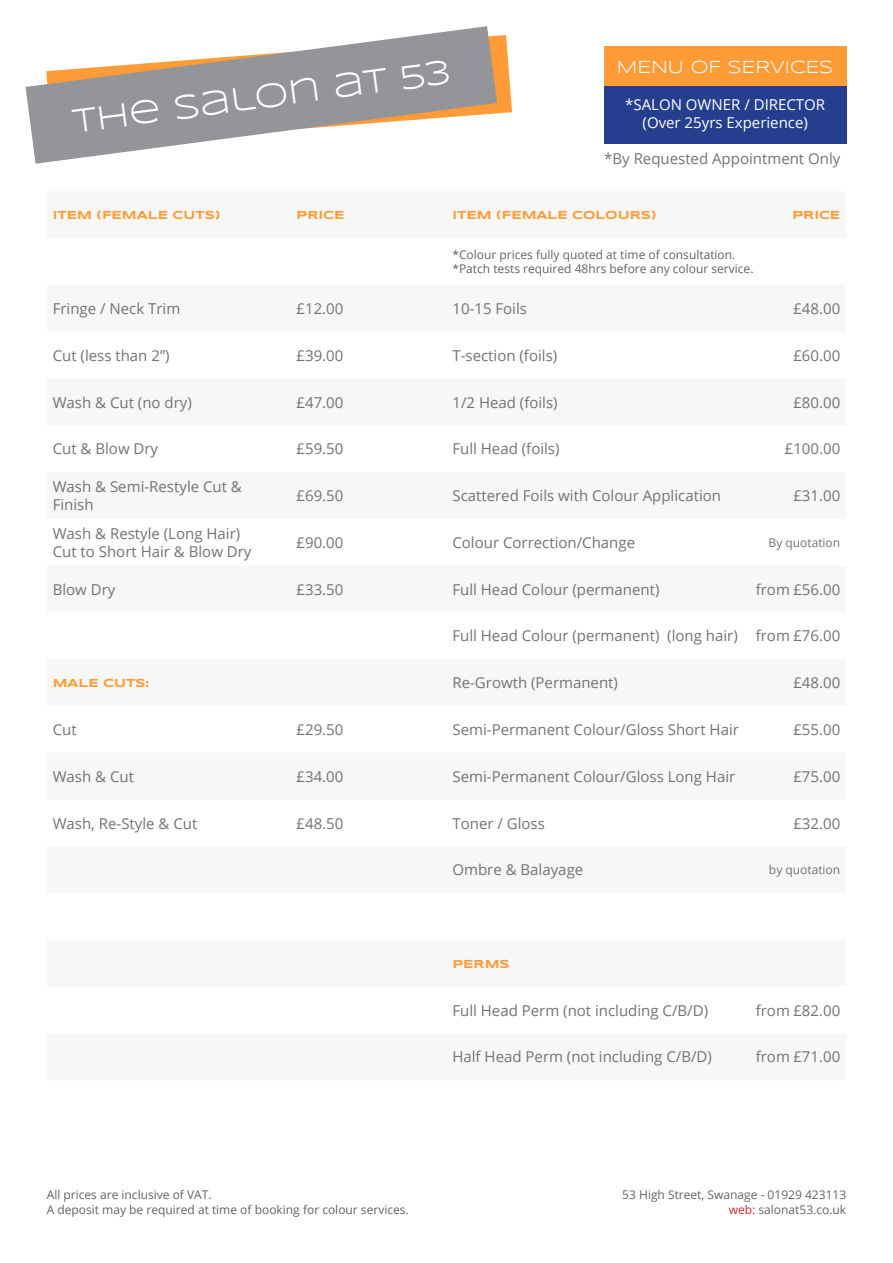
<style>
.page{position:relative;width:893px;height:1263px;background:#fff}
.page>*{position:absolute;margin:0;border:0;box-sizing:border-box;transform-origin:0 0}
.t1{font:34.5px "Syncopate";color:#fff}
.t2{font:18px "Syncopate";color:#fff}
.t3{font:15px/18px "Open Sans";color:#747272}
.t4{font:15px "Open Sans";color:#fff}
.t5{font:12px/14.4px "Open Sans";color:#646363;text-align:right}
.t6{font:700 12px "Syncopate";color:#ff9c37}
.t7{font:12px "Open Sans";color:#747272}
.s1{color:#d1232a}
</style>
<div class="page">
<svg style="left:497px;top:35px;width:15px;height:79px"></svg>
<svg style="left:26px;top:26px;width:471px;height:138px;fill:#939598"></svg>
<div style="left:604px;top:47px;width:242px;height:39px;background:#ff9c37"></div>
<div style="left:604px;top:86px;width:242px;height:57px;background:#253f8e"></div>
<h1 class="t1" style="left:70px;top:103px;width:383px;rotate:-8deg">The Salon at 53</h1>
<p class="t2" style="left:617px;top:57px;width:218px">MENU OF SERVICES</p>
<p class="t4" style="left:625px;top:95px;width:201px">*SALON OWNER / DIRECTOR</p>
<p class="t4" style="left:642px;top:113px;width:167px">(Over 25yrs Experience)</p>
<p class="t3" style="left:604px;top:149px;width:238px">*By Requested Appointment Only</p>
<p class="t6" style="left:53px;top:208px;width:169px">ITEM (FEMALE CUTS)</p>
<p class="t6" style="left:297px;top:208px;width:49px">PRICE</p>
<p class="t6" style="left:452px;top:208px;width:205px">ITEM (FEMALE COLOURS)</p>
<p class="t6" style="left:792px;top:208px;width:49px">PRICE</p>
<p class="t5" style="left:452px;top:247px;width:284px">*Colour prices fully quoted at time of consultation.</p>
<p class="t5" style="left:452px;top:261px;width:303px">*Patch tests required 48hrs before any colour service.</p>
<p class="t3" style="left:53px;top:299px;width:129px">Fringe / Neck Trim</p>
<p class="t3" style="left:297px;top:299px;width:48px">£12.00</p>
<p class="t3" style="left:452px;top:299px;width:76px">10-15 Foils</p>
<p class="t3" style="left:793px;top:299px;width:48px">£48.00</p>
<p class="t3" style="left:53px;top:346px;width:118px">Cut (less than 2”)</p>
<p class="t3" style="left:297px;top:346px;width:48px">£39.00</p>
<p class="t3" style="left:452px;top:346px;width:106px">T-section (foils)</p>
<p class="t3" style="left:793px;top:346px;width:48px">£60.00</p>
<p class="t3" style="left:53px;top:393px;width:141px">Wash &amp; Cut (no dry)</p>
<p class="t3" style="left:297px;top:393px;width:48px">£47.00</p>
<p class="t3" style="left:452px;top:393px;width:107px">1/2 Head (foils)</p>
<p class="t3" style="left:793px;top:393px;width:48px">£80.00</p>
<p class="t3" style="left:53px;top:439px;width:107px">Cut &amp; Blow Dry</p>
<p class="t3" style="left:297px;top:439px;width:48px">£59.50</p>
<p class="t3" style="left:452px;top:439px;width:109px">Full Head (foils)</p>
<p class="t3" style="left:785px;top:439px;width:57px">£100.00</p>
<p class="t3" style="left:53px;top:477px;width:191px">Wash &amp; Semi-Restyle Cut &amp;<br>Finish</p>
<p class="t3" style="left:297px;top:486px;width:48px">£69.50</p>
<p class="t3" style="left:452px;top:486px;width:270px">Scattered Foils with Colour Application</p>
<p class="t3" style="left:793px;top:486px;width:48px">£31.00</p>
<p class="t3" style="left:53px;top:524px;width:189px">Wash &amp; Restyle (Long Hair)</p>
<p class="t3" style="left:53px;top:542px;width:200px">Cut to Short Hair &amp; Blow Dry</p>
<p class="t3" style="left:297px;top:533px;width:48px">£90.00</p>
<p class="t3" style="left:452px;top:533px;width:184px">Colour Correction/Change</p>
<p class="t7" style="left:768px;top:534px;width:73px">By quotation</p>
<p class="t3" style="left:53px;top:580px;width:64px">Blow Dry</p>
<p class="t3" style="left:297px;top:580px;width:48px">£33.50</p>
<p class="t3" style="left:452px;top:580px;width:209px">Full Head Colour (permanent)</p>
<p class="t3" style="left:756px;top:580px;width:86px">from £56.00</p>
<p class="t3" style="left:452px;top:627px;width:287px">Full Head Colour (permanent) (long hair)</p>
<p class="t3" style="left:756px;top:627px;width:86px">from £76.00</p>
<p class="t6" style="left:53px;top:675px;width:98px">MALE CUTS:</p>
<p class="t3" style="left:452px;top:673px;width:167px">Re-Growth (Permanent)</p>
<p class="t3" style="left:793px;top:673px;width:48px">£48.00</p>
<p class="t3" style="left:53px;top:720px;width:25px">Cut</p>
<p class="t3" style="left:297px;top:720px;width:48px">£29.50</p>
<p class="t3" style="left:452px;top:720px;width:288px">Semi-Permanent Colour/Gloss Short Hair</p>
<p class="t3" style="left:793px;top:720px;width:48px">£55.00</p>
<p class="t3" style="left:53px;top:767px;width:83px">Wash &amp; Cut</p>
<p class="t3" style="left:297px;top:767px;width:48px">£34.00</p>
<p class="t3" style="left:452px;top:767px;width:284px">Semi-Permanent Colour/Gloss Long Hair</p>
<p class="t3" style="left:793px;top:767px;width:48px">£75.00</p>
<p class="t3" style="left:53px;top:814px;width:146px">Wash, Re-Style &amp; Cut</p>
<p class="t3" style="left:297px;top:814px;width:48px">£48.50</p>
<p class="t3" style="left:452px;top:814px;width:94px">Toner / Gloss</p>
<p class="t3" style="left:793px;top:814px;width:48px">£32.00</p>
<p class="t3" style="left:452px;top:860px;width:132px">Ombre &amp; Balayage</p>
<p class="t7" style="left:769px;top:862px;width:73px">by quotation</p>
<p class="t6" style="left:452px;top:956px;width:59px">PERMS</p>
<p class="t3" style="left:452px;top:1001px;width:257px">Full Head Perm (not including C/B/D)</p>
<p class="t3" style="left:756px;top:1001px;width:86px">from £82.00</p>
<p class="t3" style="left:452px;top:1048px;width:261px">Half Head Perm (not including C/B/D)</p>
<p class="t3" style="left:756px;top:1048px;width:86px">from £71.00</p>
<p class="t5" style="left:47px;top:1187px;width:363px;text-align:left">All prices are inclusive of VAT.<br>A deposit may be required at time of booking for colour services.</p>
<p class="t5" style="left:622px;top:1187px;width:225px">53 High Street, Swanage - 01929 423113 <span class="s1">web:</span> salonat53.co.uk</p>
</div>
